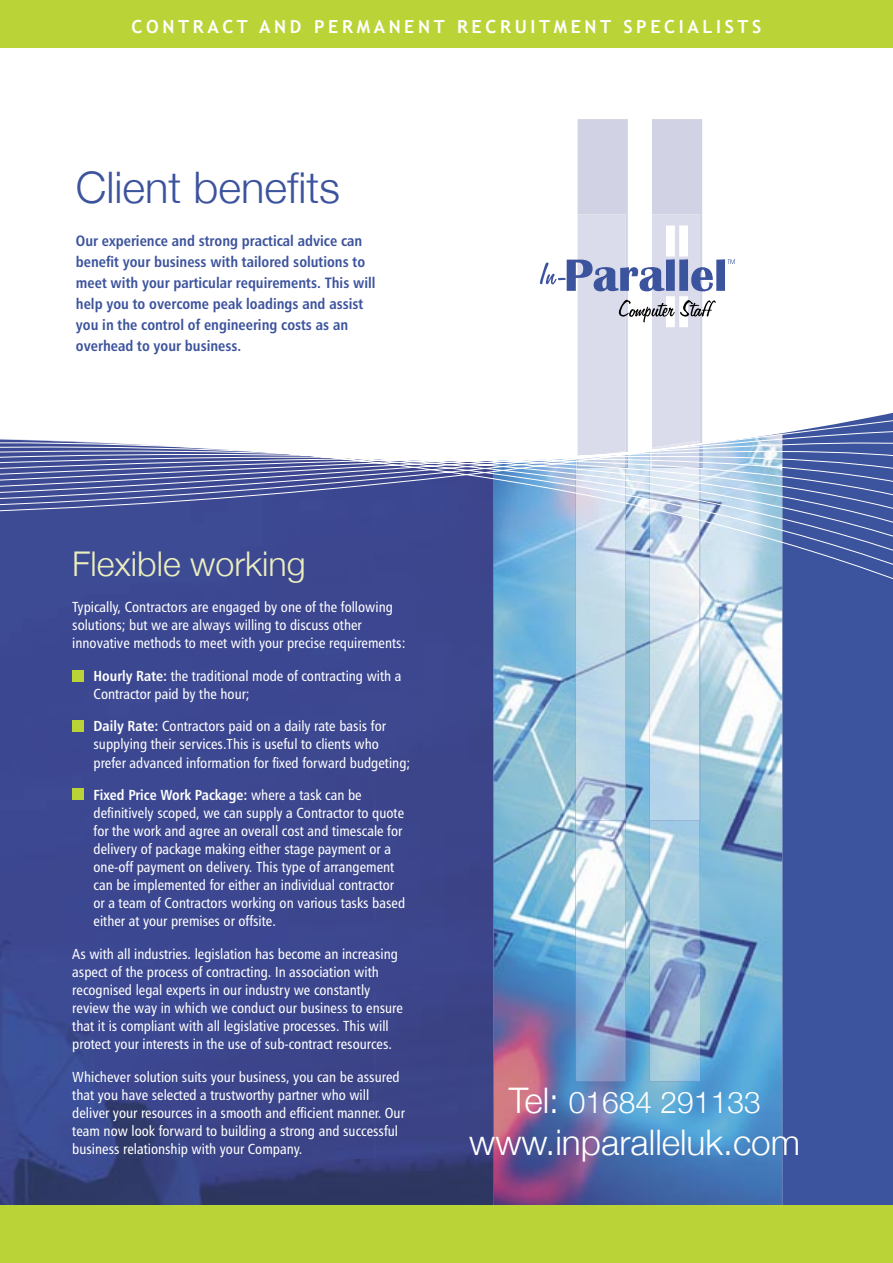
<style>
.page{position:relative;width:893px;height:1263px;background:#fff}
.page>*{position:absolute;margin:0;border:0;box-sizing:border-box;transform-origin:0 0}
.t1{font:300 43.5px "Helvetica Neue";color:#3c539d}
.t2{font:300 35.25px "Helvetica Neue";color:#fff}
.t3{font:300 34.05px "Helvetica Neue";color:#ebefbe}
.t4{font:300 30px "Helvetica Neue";color:#fff}
.t5{font:700 18px "Trebuchet MS";letter-spacing:.2em;color:#fff}
.t6{font:15px/21px "Humanist 777 BT Bold Condensed B";color:#3c539d}
.t7{font:14.55px/18px "Humanist 777 BT Roman Condensed B";color:#fff}
.t8{font:14.55px "Humanist 777 BT Bold Condensed B";color:#fff}
.s1{font-family:"Humanist 777 BT Bold Condensed B"}
.s2{font-family:"Humanist 777 BT Roman Condensed B"}
.s3{font-size:35.25px}
</style>
<div class="page">
<div style="left:782px;top:596px;width:111px;height:609px;background:#3c539d"></div>
<img style="left:0;top:596px;width:493px;height:609px">
<img style="left:493px;top:596px;width:289px;height:609px">
<div style="left:0;top:0;width:893px;height:48px;background:#bad437"></div>
<img style="left:575px;top:821px;width:51px;height:260px">
<img style="left:575px;top:596px;width:51px;height:225px">
<img style="left:650px;top:596px;width:50px;height:485px">
<div style="left:72px;top:670px;width:12px;height:12px;background:#bad437"></div>
<div style="left:72px;top:720px;width:12px;height:11px;background:#bad437"></div>
<div style="left:72px;top:788px;width:12px;height:12px;background:#bad437"></div>
<svg style="left:0;top:412px;width:893px;height:184px"></svg>
<div style="left:716px;top:259px;width:9px;height:32px;background:#3c539d"></div>
<svg style="left:540px;top:119px;width:176px;height:349px"></svg>
<svg style="left:728px;top:259px;width:7px;height:5px"></svg>
<div style="left:0;top:1205px;width:893px;height:58px;background:#bad437"></div>
<p class="t5" style="left:132px;top:16px;width:631px">CONTRACT AND PERMANENT RECRUITMENT SPECIALISTS</p>
<h1 class="t1" style="left:76px;top:161px;width:266px">Client benefits</h1>
<p class="t6" style="left:76px;top:230px;width:301px">Our experience and strong practical advice can benefit your business with tailored solutions to meet with your particular requirements. This will help you to overcome peak loadings and assist you in the control of engineering costs as an overhead to your business.</p>
<h3 class="t3" style="left:72px;top:543px;width:235px">Flexible working</h3>
<p class="t7" style="left:72px;top:597px;width:335px">Typically, Contractors are engaged by one of the following solutions; but we are always willing to discuss other innovative methods to meet with your precise requirements:</p>
<p class="t7" style="left:94px;top:666px;width:309px"><span class="s1">Hourly Rate:</span> the traditional mode of contracting with a<br>Contractor paid by the hour;</p>
<p class="t7" style="left:94px;top:717px;width:318px"><span class="s1">Daily Rate:</span> Contractors paid on a daily rate basis for supplying their services.This is useful to clients who prefer advanced information for fixed forward budgeting;</p>
<p class="t8" style="left:94px;top:786px;width:270px">Fixed Price Work Package: <span class="s2">where a task can be</span></p>
<p class="t7" style="left:94px;top:804px;width:313px">definitively scoped, we can supply a Contractor to quote for the work and agree an overall cost and timescale for delivery of package making either stage payment or a one-off payment on delivery. This type of arrangement can be implemented for either an individual contractor or a team of Contractors working on various tasks based either at your premises or offsite.</p>
<p class="t7" style="left:72px;top:945px;width:332px">As with all industries. legislation has become an increasing aspect of the process of contracting. In association with recognised legal experts in our industry we constantly review the way in which we conduct our business to ensure that it is compliant with all legislative processes. This will protect your interests in the use of sub-contract resources.</p>
<p class="t7" style="left:72px;top:1068px;width:334px">Whichever solution suits your business, you can be assured that you have selected a trustworthy partner who will deliver your resources in a smooth and efficient manner. Our team now look forward to building a strong and successful business relationship with your Company.</p>
<h3 class="t4" style="left:509px;top:1084px;width:253px"><span class="s3">Tel:</span> 01684 291133</h3>
<h2 class="t2" style="left:469px;top:1121px;width:332px">www.inparalleluk.com</h2>
</div>
